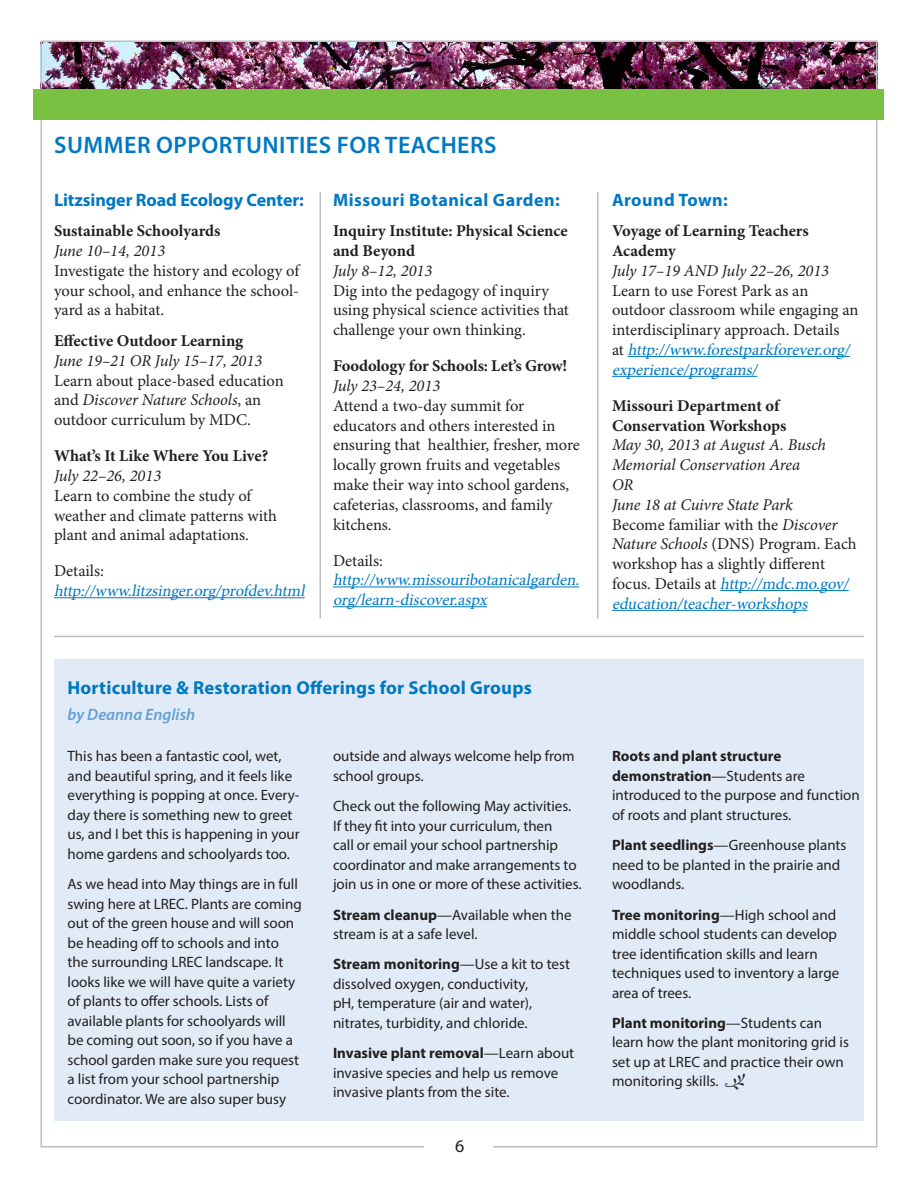
<style>
.page{position:relative;width:918px;height:1188px;background:#fff}
.page>*{position:absolute;margin:0;border:0;box-sizing:border-box;transform-origin:0 0}
.Semihead-_all_caps{font:600 24px "Myriad Pro";letter-spacing:.02em;color:#0079c2}
.Empahsis_1{font:700 18.75px "Myriad Pro";letter-spacing:.01em;color:#0079c2}
.Empahsis_1-2{font:700 18px "Myriad Pro";letter-spacing:.015em;color:#0079c2}
.Empahsis_1-3{font:700 18px "Myriad Pro";letter-spacing:-.005em;color:#0079c2}
.t1{font:18px "Myriad Pro";color:#231f20}
.Empahsis_1-4{font:16.5px/19.8px "Minion Pro";color:#231f20}
.t2{font:italic 16.5px/19.8px "Minion Pro";letter-spacing:-.01em;color:#231f20}
.t3{font:italic 16.5px/19.8px "Minion Pro";color:#0079c2}
.byline{font:italic 600 16.5px "Myriad Pro";color:#629fd5}
.pullout{font:15px/19.5px "Myriad Pro";letter-spacing:-.005em;color:#231f20}
.s1{font-weight:700}
.s2{font-style:italic}
.s3{font-style:normal;color:#231f20}
.s4{font-style:italic;color:#0079c2}
.s5{font-weight:700;font-style:normal}
.s6{font-style:normal}
.s7{color:#0079c2}
.s8{font-family:"Kfon";font-size:17.25px}
</style>
<div class="page">
<img style="left:43px;top:43px;width:832px;height:46px">
<div style="left:34px;top:89px;width:850px;height:31px;background:#79c142"></div>
<hr style="left:54px;top:636px;width:810px;height:1px;background:#bcbdc0">
<div style="left:54px;top:659px;width:810px;height:462px;background:#e1ebf7"></div>
<hr style="left:54px;top:597px;width:251px;height:1px;background:#0079c2">
<hr style="left:333px;top:587px;width:246px;height:1px;background:#0079c2">
<hr style="left:333px;top:606px;width:154px;height:1px;background:#0079c2">
<hr style="left:628px;top:356px;width:222px;height:1px;background:#0079c2">
<hr style="left:612px;top:376px;width:145px;height:1px;background:#0079c2">
<hr style="left:720px;top:590px;width:129px;height:1px;background:#0079c2">
<hr style="left:612px;top:610px;width:195px;height:1px;background:#0079c2">
<hr style="left:320px;top:192px;width:1px;height:427px;background:#bcbdc0">
<hr style="left:597px;top:192px;width:1px;height:427px;background:#bcbdc0">
<p class="Semihead-_all_caps" style="left:54px;top:130px;width:444px">SUMMER OPPORTUNITIES FOR TEACHERS</p>
<p class="Empahsis_1-3" style="left:54px;top:188px;width:251px">Litzsinger Road Ecology Center:</p>
<p class="Empahsis_1-4" style="left:54px;top:221px;width:248px"><span class="s1">Sustainable Schoolyards<br></span><span class="s2">June 10–14, 2013<br></span>Investigate the history and ecology of your school, and enhance the school&shy;yard as a habitat.</p>
<p class="Empahsis_1-4" style="left:54px;top:331px;width:231px"><span class="s1">Effective Outdoor Learning<br></span><span class="s2">June 19–21 OR July 15–17, 2013<br></span>Learn about place-based education and <span class="s2">Discover Nature Schools</span>, an outdoor curriculum by MDC.</p>
<p class="Empahsis_1-4" style="left:54px;top:446px;width:224px"><span class="s1">What’s It Like Where You Live?<br></span><span class="s2">July 22–26, 2013<br></span>Learn to combine the study of weather and climate patterns with plant and animal adaptations.</p>
<p class="t3" style="left:54px;top:561px;width:256px"><span class="s3">Details: </span>http://www.litzsinger.org/profdev.html</p>
<p class="Empahsis_1-2" style="left:333px;top:188px;width:228px">Missouri Botanical Garden:</p>
<p class="Empahsis_1-4" style="left:333px;top:221px;width:238px"><span class="s1">Inquiry Institute: Physical Science and Beyond<br></span><span class="s2">July 8–12, 2013<br></span>Dig into the pedagogy of inquiry using physical science activities that challenge your own thinking.</p>
<p class="Empahsis_1-4" style="left:333px;top:356px;width:249px"><span class="s1">Foodology for Schools: Let’s Grow!<br></span><span class="s2">July 23–24, 2013<br></span>Attend a two-day summit for educators and others interested in ensuring that healthier, fresher, more locally grown fruits and vegetables make their way into school gardens, cafeterias, classrooms, and family kitchens.</p>
<p class="t3" style="left:333px;top:550px;width:252px"><span class="s3">Details: </span>http://www.missouribotanicalgarden. org/learn-discover.aspx</p>
<p class="Empahsis_1" style="left:68px;top:676px;width:466px">Horticulture &amp; Restoration Offerings for School Groups</p>
<p class="byline" style="left:68px;top:704px;width:129px">by Deanna English</p>
<p class="pullout" style="left:68px;top:746px;width:234px">This has been a fantastic cool, wet, and beautiful spring, and it feels like everything is popping at once. Every&shy;day there is something new to greet us, and I bet this is happening in your home gardens and schoolyards too.</p>
<p class="pullout" style="left:68px;top:874px;width:236px">As we head into May things are in full swing here at LREC. Plants are coming out of the green house and will soon be heading off to schools and into the surrounding LREC landscape. It looks like we will have quite a variety of plants to offer schools. Lists of available plants for schoolyards will be coming out soon, so if you have a school garden make sure you request a list from your school partnership coordinator. We are also super busy</p>
<p class="pullout" style="left:333px;top:746px;width:243px">outside and always welcome help from school groups.</p>
<p class="pullout" style="left:333px;top:796px;width:250px">Check out the following May activities.<br>If they fit into your curriculum, then<br>call or email your school partnership coordinator and make arrangements to join us in one or more of these activities.</p>
<p class="pullout" style="left:333px;top:904px;width:240px"><span class="s1">Stream cleanup</span>—Available when the stream is at a safe level.</p>
<p class="pullout" style="left:333px;top:954px;width:238px"><span class="s1">Stream monitoring</span>—Use a kit to test dissolved oxygen, conductivity,<br>pH, temperature (air and water), nitrates, turbidity, and chloride.</p>
<p class="pullout" style="left:333px;top:1043px;width:243px"><span class="s1">Invasive plant removal</span>—Learn about invasive species and help us remove invasive plants from the site.</p>
<p class="t1" style="left:455px;top:1135px;width:11px">6</p>
<p class="Empahsis_1-2" style="left:612px;top:188px;width:117px">Around Town:</p>
<p class="Empahsis_1-4" style="left:612px;top:221px;width:248px"><span class="s1">Voyage of Learning Teachers<br>Academy<br></span><span class="s2">July 17–19 AND July 22–26, 2013<br></span>Learn to use Forest Park as an outdoor classroom while engaging an interdisciplinary approach. Details<br>a t <span class="s4">http://www.forestparkforever.org/ experience/programs/</span></p>
<p class="t2" style="left:612px;top:396px;width:246px"><span class="s5">Missouri Department of<br>Conservation Workshops<br></span>May 30, 2013 at August A. Busch<br>Memorial Conservation Area<br>OR<br>June 18 at Cuivre State Park<br><span class="s6">Become familiar with the</span> Discover<br>Nature Schools <span class="s6">(DNS) Program. Each workshop has a slightly different<br>fo c u s . D e t ai l s at</span> <span class="s7">http://mdc.mo.gov/ education/teacher-workshops</span></p>
<p class="pullout" style="left:612px;top:746px;width:249px"><span class="s1">Roots and plant structure demonstration</span>—Students are introduced to the purpose and function of roots and plant structures.</p>
<p class="pullout" style="left:612px;top:835px;width:236px"><span class="s1">Plant seedlings</span>—Greenhouse plants need to be planted in the prairie and woodlands.</p>
<p class="pullout" style="left:612px;top:904px;width:229px"><span class="s1">Tree monitoring</span>—High school and middle school students can develop tree identification skills and learn techniques used to inventory a large area of trees.</p>
<p class="pullout" style="left:612px;top:1013px;width:239px"><span class="s1">Plant monitoring</span>—Students can learn how the plant monitoring grid is set up at LREC and practice their own monitoring skills. <span class="s8">O</span></p>
</div>
